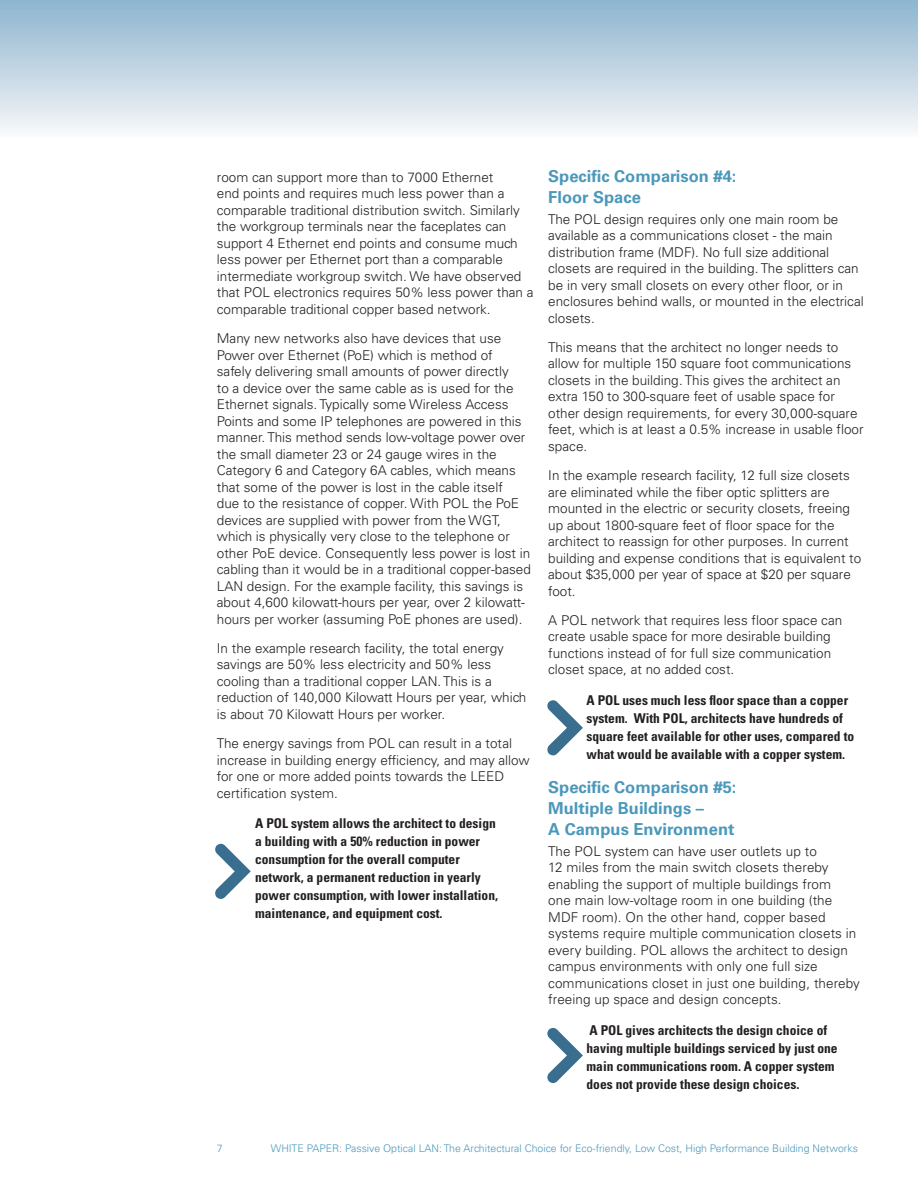
<style>
.page{position:relative;width:918px;height:1188px;background:#fff}
.page>*{position:absolute;margin:0;border:0;box-sizing:border-box;transform-origin:0 0}
.t1{font:700 16.5px/21px "Univers";color:#4b98bb}
.t2{font:300 13.5px/16.5px "Univers";color:#231f20}
.t3{font:700 condensed 13.5px/18px "Univers LT Std";color:#231f20}
.t4{font:300 10.5px "Univers";color:#4b98bb}
</style>
<div class="page">
<div style="left:0;top:0;width:918px;height:136px;background:linear-gradient(to bottom,#8db4ce,#f7f7f9)"></div>
<svg style="left:547px;top:700px;width:36px;height:55px"></svg>
<svg style="left:547px;top:1028px;width:36px;height:55px"></svg>
<svg style="left:215px;top:844px;width:36px;height:55px"></svg>
<p class="t2" style="left:217px;top:170px;width:318px">room can support more than to 7000 Ethernet<br>end points and requires much less power than a comparable traditional distribution switch. Similarly the workgroup terminals near the faceplates can support 4 Ethernet end points and consume much less power per Ethernet port than a comparable intermediate workgroup switch. We have observed that POL electronics requires 50% less power than a comparable traditional copper based network.</p>
<p class="t2" style="left:217px;top:331px;width:316px">Many new networks also have devices that use Power over Ethernet (PoE) which is method of<br>safely delivering small amounts of power directly<br>to a device over the same cable as is used for the Ethernet signals. Typically some Wireless Access Points and some IP telephones are powered in this manner. This method sends low-voltage power over the small diameter 23 or 24 gauge wires in the Category 6 and Category 6A cables, which means that some of the power is lost in the cable itself<br>due to the resistance of copper. With POL the PoE devices are supplied with power from the WGT, which is physically very close to the telephone or other PoE device. Consequently less power is lost in cabling than it would be in a traditional copper-based LAN design. For the example facility, this savings is about 4,600 kilowatt-hours per year, over 2 kilowatt&shy;hours per worker (assuming PoE phones are used).</p>
<p class="t2" style="left:217px;top:641px;width:311px">In the example research facility, the total energy savings are 50% less electricity and 50% less cooling than a traditional copper LAN. This is a reduction of 140,000 Kilowatt Hours per year, which is about 70 Kilowatt Hours per worker.</p>
<p class="t2" style="left:217px;top:736px;width:314px">The energy savings from POL can result in a total increase in building energy efficiency, and may allow for one or more added points towards the LEED certification system.</p>
<p class="t3" style="left:255px;top:815px;width:245px">A POL system allows the architect to design a building with a 50% reduction in power consumption for the overall computer network, a permanent reduction in yearly power consumption, with lower installation, maintenance, and equipment cost.</p>
<p class="t1" style="left:548px;top:167px;width:190px">Specific Comparison #4:<br>Floor Space</p>
<p class="t2" style="left:548px;top:212px;width:317px">The POL design requires only one main room be available as a communications closet - the main distribution frame (MDF). No full size additional closets are required in the building. The splitters can be in very small closets on every other floor, or in enclosures behind walls, or mounted in the electrical closets.</p>
<p class="t2" style="left:548px;top:340px;width:317px">This means that the architect no longer needs to allow for multiple 150 square foot communications closets in the building. This gives the architect an extra 150 to 300-square feet of usable space for other design requirements, for every 30,000-square feet, which is at least a 0.5% increase in usable floor space.</p>
<p class="t2" style="left:548px;top:468px;width:315px">In the example research facility, 12 full size closets are eliminated while the fiber optic splitters are mounted in the electric or security closets, freeing up about 1800-square feet of floor space for the architect to reassign for other purposes. In current building and expense conditions that is equivalent to about $35,000 per year of space at $20 per square foot.</p>
<p class="t2" style="left:548px;top:613px;width:296px">A POL network that requires less floor space can create usable space for more desirable building functions instead of for full size communication closet space, at no added cost.</p>
<p class="t3" style="left:587px;top:692px;width:269px">A POL uses much less floor space than a copper system. With POL, architects have hundreds of square feet available for other uses, compared to what would be available with a copper system.</p>
<p class="t1" style="left:548px;top:778px;width:190px">Specific Comparison #5:<br>Multiple Buildings –<br>A Campus Environment</p>
<p class="t2" style="left:548px;top:844px;width:313px">The POL system can have user outlets up to<br>12 miles from the main switch closets thereby enabling the support of multiple buildings from<br>one main low-voltage room in one building (the MDF room). On the other hand, copper based systems require multiple communication closets in every building. POL allows the architect to design campus environments with only one full size communications closet in just one building, thereby freeing up space and design concepts.</p>
<p class="t3" style="left:587px;top:1022px;width:253px">A POL gives architects the design choice of having multiple buildings serviced by just one main communications room. A copper system does not provide these design choices.</p>
<p class="t4" style="left:217px;top:1145px;width:7px">7</p>
<p class="t4" style="left:271px;top:1145px;width:589px">WHITE PAPER: Passive Optical LAN: The Architectural Choice for Eco-friendly, Low Cost, High Performance Building Networks</p>
</div>
